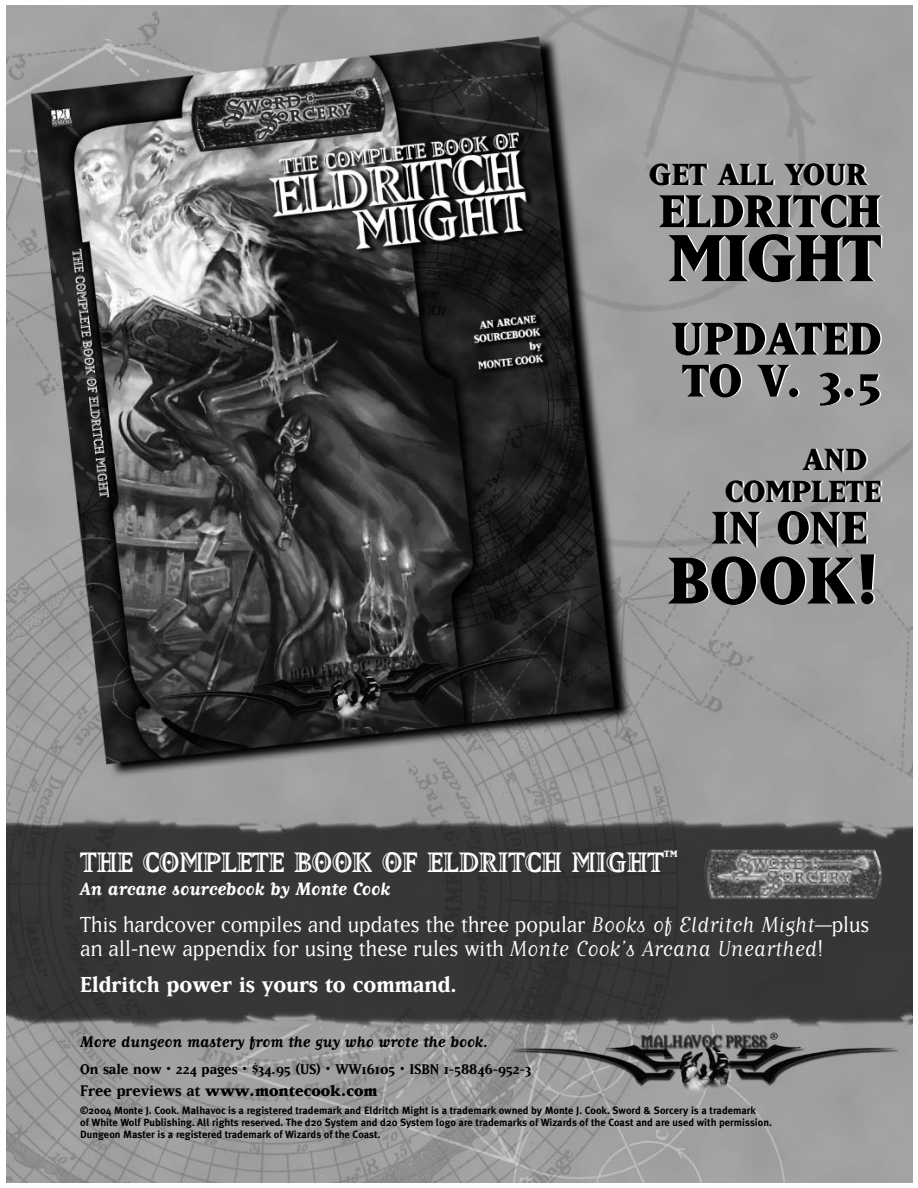
<style>
.page{position:relative;width:918px;height:1188px;background:#fff}
.page>*{position:absolute;margin:0;border:0;box-sizing:border-box;transform-origin:0 0}
.t1{font:800 78px "Matrix";letter-spacing:-.02em;color:#000}
.t2{font:800 54px/42px "Matrix";color:#000}
.t3{font:800 36px/31.5px "Matrix";color:#000}
.t4{font:800 33px "Matrix Inline";letter-spacing:-.005em;color:#fff}
.t5{font:25.5px/24px "Matrix";color:#fff}
.t6{font:700 25.5px "Matrix";color:#fff}
.t7{font:700 21px "Matrix Script";color:#fff}
.t8{font:700 18px "Matrix Script";color:#000}
.t9{font:800 18px "Matrix";color:#000}
.t10{font:500 18px "Vendetta";color:#000}
.t11{font:700 16.5px "Matrix";color:#000}
.t12{font:500 13.5px "Vendetta";color:#fff}
.t13{font:700 10.5px/12px "Meta Plus";color:#000}
.s1{font-family:"Matrix Script"}
.s2{font-weight:700}
</style>
<div class="page">
<img style="left:7px;top:5px;width:906px;height:1178px">
<img style="left:703px;top:849px;width:182px;height:50px">
<h3 class="t3" style="left:649px;top:161px;width:220px">GET ALL YOUR</h3>
<h2 class="t2" style="left:659px;top:193px;width:224px">ELDRITCH</h2>
<h1 class="t1" style="left:668px;top:230px;width:215px">MIGHT</h1>
<h2 class="t2" style="left:671px;top:321px;width:211px">UPDATED<br>TO V. 3.5</h2>
<h3 class="t3" style="left:725px;top:446px;width:157px;text-indent:78px">AND<br>COMPLETE</h3>
<h2 class="t2" style="left:711px;top:510px;width:158px">IN ONE</h2>
<h1 class="t1" style="left:668px;top:552px;width:215px">BOOK!</h1>
<h3 class="t4" style="left:80px;top:851px;width:599px">THE COMPLETE BOOK OF ELDRITCH MIGHT<sup>™</sup></h3>
<h3 class="t7" style="left:80px;top:875px;width:312px">An arcane sourcebook by Monte Cook</h3>
<h3 class="t5" style="left:80px;top:914px;width:791px">This hardcover compiles and updates the three popular <span class="s1">Books of Eldritch Might</span>—plus an all-new appendix for using these rules with <span class="s1">Monte Cook’s Arcana Unearthed</span>!</h3>
<h3 class="t6" style="left:80px;top:976px;width:379px">Eldritch power is yours to command.</h3>
<h3 class="t8" style="left:80px;top:1030px;width:410px">More dungeon mastery from the guy who wrote the book.</h3>
<h3 class="t11" style="left:80px;top:1063px;width:453px">On sale now • 224 pages • $34.95 (US) • WW16105 • ISBN 1-58846-952-3</h3>
<h3 class="t9" style="left:80px;top:1084px;width:299px"><span class="s2">Free previews at</span> www.montecook.com</h3>
<p class="t13" style="left:80px;top:1105px;width:693px">©2004 Monte J. Cook. Malhavoc is a registered trademark and Eldritch Might is a trademark owned by Monte J. Cook. Sword &amp; Sorcery is a trademark<br>of White Wolf Publishing. All rights reserved. The d20 System and d20 System logo are trademarks of Wizards of the Coast and are used with permission.<br>Dungeon Master is a registered trademark of Wizards of the Coast.</p>
<p class="t12" style="left:853px;top:869px;width:8px">®</p>
<h3 class="t10" style="left:770px;top:1032px;width:10px">®</h3>
</div>
